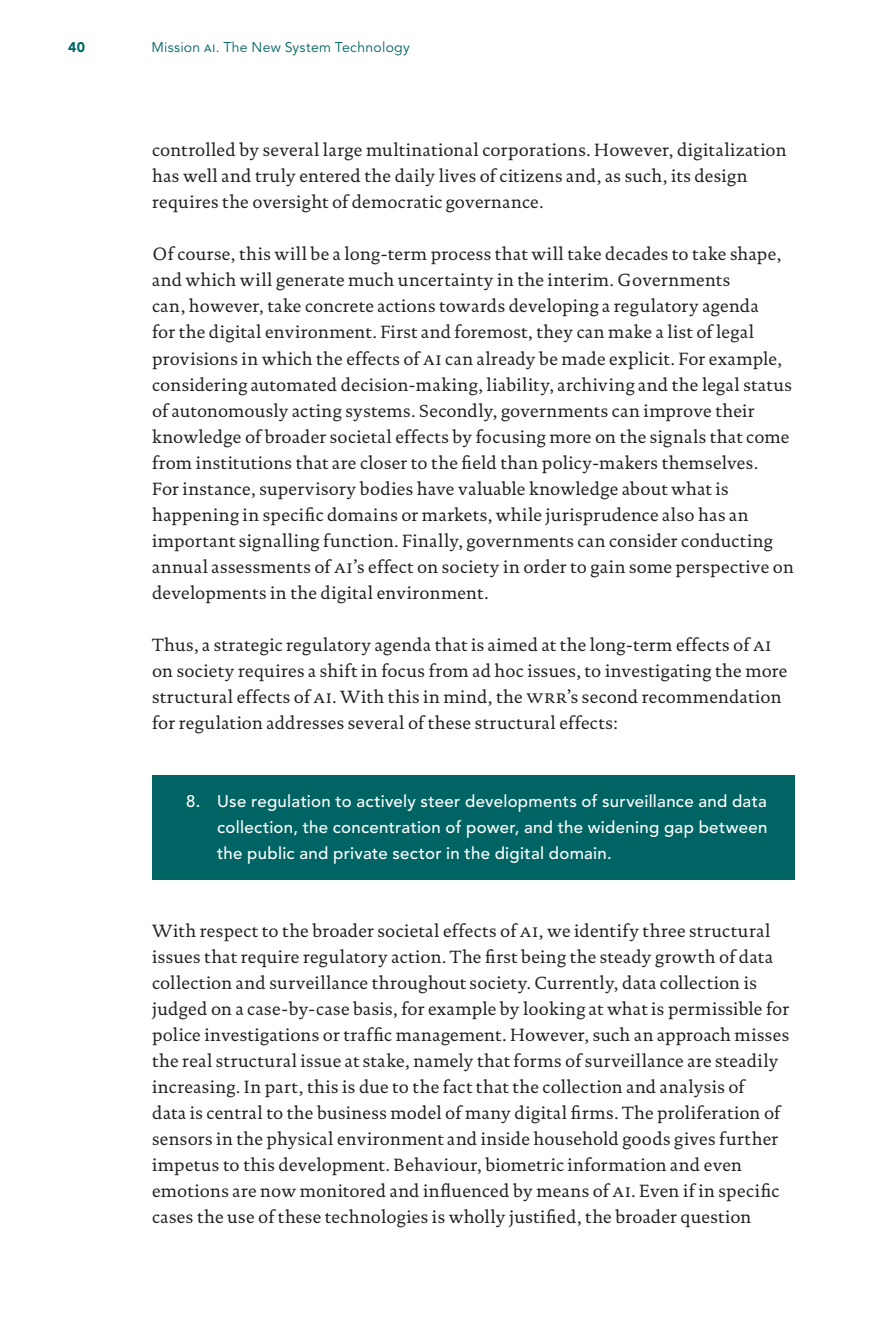
<style>
.page{position:relative;width:885px;height:1327px;background:#fff}
.page>*{position:absolute;margin:0;border:0;box-sizing:border-box;transform-origin:0 0}
.P_first{font:18px/26px "DTL Documenta TOT";letter-spacing:.02em;color:#231f20}
.P_H__Block_F{font:500 16.8px/26px "Avenir LT Std";letter-spacing:.02em;color:#fff;text-align:justify}
.t1{font:14px "Avenir LT Std";letter-spacing:.02em;color:#006464}
.t2{font:900 14px "Avenir LT Std";color:#006464}
.s1{font-family:"Avenir Next"}
.s2{font-family:"DTL Documenta TOT Caps"}
</style>
<div class="page">
<div style="left:152px;top:775px;width:642px;height:105px;background:#006464"></div>
<p class="t2" style="left:68px;top:39px;width:18px">40</p>
<p class="t1" style="left:151px;top:40px;width:260px">Mission <span class="s1">ai</span>. The New System Technology</p>
<p class="P_first" style="left:152px;top:137px;width:636px">controlled by several large multinational corporations. However, digitalization has well and truly entered the daily lives of citizens and, as such, its design requires the oversight of democratic governance.</p>
<p class="P_first" style="left:152px;top:241px;width:643px">Of course, this will be a long-term process that will take decades to take shape, and which will generate much uncertainty in the interim. Governments<br>can, however, take concrete actions towards developing a regulatory agenda<br>for the digital environment. First and foremost, they can make a list of legal provisions in which the effects of <span class="s2">ai</span> can already be made explicit. For example, considering automated decision-making, liability, archiving and the legal status of autonomously acting systems. Secondly, governments can improve their knowledge of broader societal effects by focusing more on the signals that come from institutions that are closer to the field than policy-makers themselves.<br>For instance, supervisory bodies have valuable knowledge about what is happening in specific domains or markets, while jurisprudence also has an important signalling function. Finally, governments can consider conducting annual assessments of <span class="s2">ai</span>’s effect on society in order to gain some perspective on developments in the digital environment.</p>
<p class="P_first" style="left:152px;top:631px;width:636px">Thus, a strategic regulatory agenda that is aimed at the long-term effects of <span class="s2">ai </span>on society requires a shift in focus from ad hoc issues, to investigating the more structural effects of <span class="s2">ai</span>. With this in mind, the <span class="s2">wrr</span>’s second recommendation for regulation addresses several of these structural effects:</p>
<p class="P_H__Block_F" style="left:217px;top:788px;width:552px;text-indent:-31px">8. Use regulation to actively steer developments of surveillance and data collection, the concentration of power, and the widening gap between the public and private sector in the digital domain.</p>
<p class="P_first" style="left:152px;top:917px;width:638px">With respect to the broader societal effects of <span class="s2">ai,</span> we identify three structural issues that require regulatory action. The first being the steady growth of data collection and surveillance throughout society. Currently, data collection is judged on a case-by-case basis, for example by looking at what is permissible for police investigations or traffic management. However, such an approach misses the real structural issue at stake, namely that forms of surveillance are steadily increasing. In part, this is due to the fact that the collection and analysis of<br>data is central to the business model of many digital firms. The proliferation of sensors in the physical environment and inside household goods gives further impetus to this development. Behaviour, biometric information and even emotions are now monitored and influenced by means of <span class="s2">ai</span>. Even if in specific cases the use of these technologies is wholly justified, the broader question</p>
</div>
